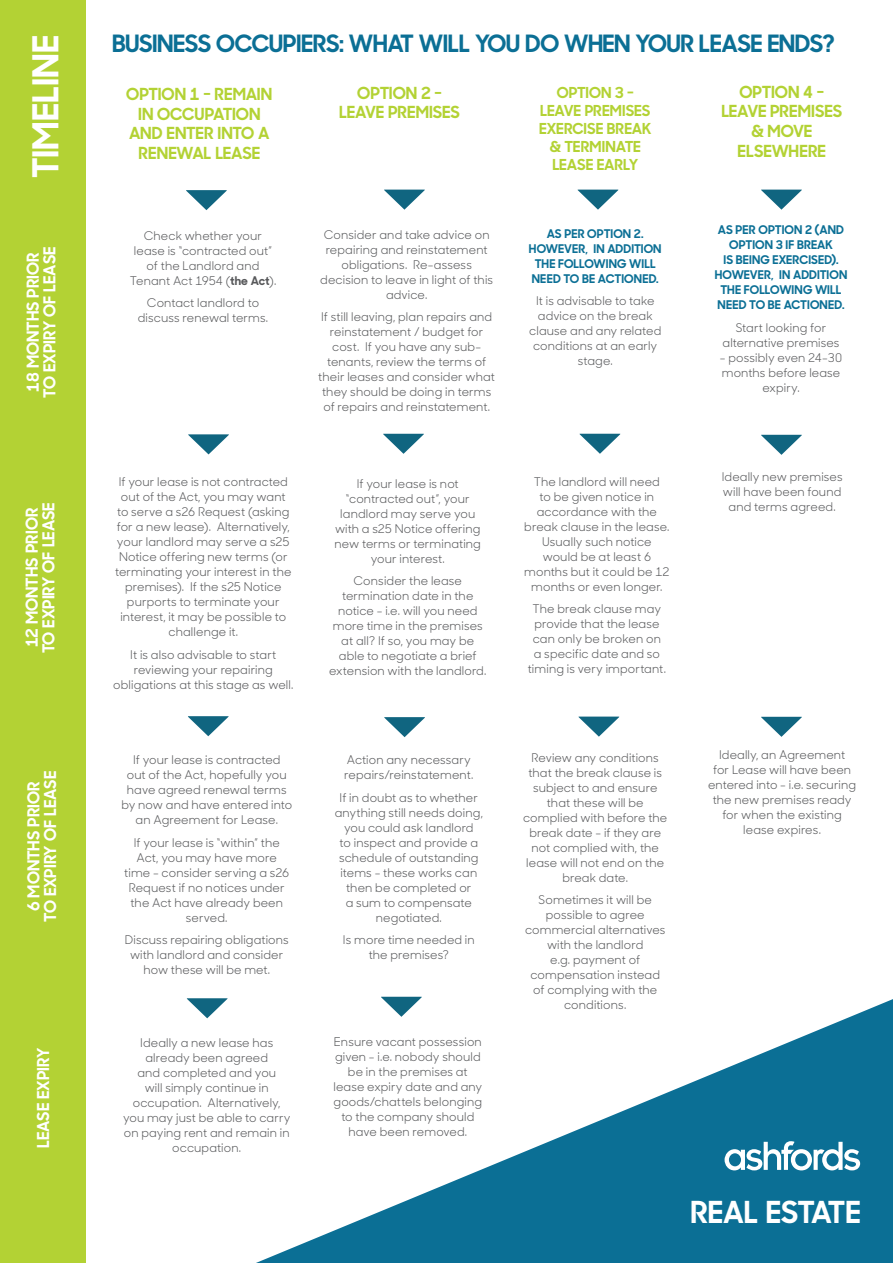
<style>
.page{position:relative;width:893px;height:1263px;background:#fff}
.page>*{position:absolute;margin:0;border:0;box-sizing:border-box;transform-origin:0 0}
.t1{font:700 35.7px "Sharp Sans No 1";color:#fff}
.t2{font:700 30.3px "Sharp Sans No 1";color:#fff}
.t3{font:700 23.85px "Sharp Sans No 1";letter-spacing:-.02em;color:#0b6f95}
.Staff_Info_9pt_Grey{font:700 16.65px/19.6px "Sharp Sans No 1";letter-spacing:-.005em;color:#b3d234;text-align:center}
.t4{font:700 16.5px "Sharp Sans No 1";color:#fff}
.Staff_Info_9pt_Grey-2{font:700 15.15px/18.1px "Sharp Sans No 1";letter-spacing:-.005em;color:#b3d234;text-align:center}
.Staff_Info_9pt_Grey-3{font:12px/15px "Sharp Sans No 1";letter-spacing:.01em;color:#57585a;text-align:center}
.Staff_Info_9pt_Grey-4{font:700 12px/15px "Sharp Sans No 1";letter-spacing:.01em;color:#0b6f95;text-align:center}
.s1{font-weight:700}
</style>
<div class="page">
<div style="left:0;top:0;width:85px;height:1263px;background:#b3d234"></div>
<svg style="left:186px;top:190px;width:41px;height:20px"></svg>
<svg style="left:85px;top:956px;width:808px;height:307px"></svg>
<svg style="left:725px;top:1141px;width:135px;height:29px"></svg>
<svg style="left:188px;top:434px;width:41px;height:20px"></svg>
<svg style="left:384px;top:190px;width:41px;height:20px"></svg>
<svg style="left:578px;top:190px;width:40px;height:20px"></svg>
<svg style="left:761px;top:190px;width:41px;height:20px"></svg>
<svg style="left:188px;top:716px;width:41px;height:20px"></svg>
<svg style="left:187px;top:998px;width:40px;height:20px"></svg>
<svg style="left:383px;top:434px;width:41px;height:20px"></svg>
<svg style="left:384px;top:717px;width:41px;height:20px"></svg>
<svg style="left:381px;top:997px;width:41px;height:20px"></svg>
<svg style="left:580px;top:434px;width:40px;height:20px"></svg>
<svg style="left:579px;top:716px;width:40px;height:21px"></svg>
<svg style="left:761px;top:435px;width:41px;height:20px"></svg>
<svg style="left:761px;top:717px;width:41px;height:20px"></svg>
<p class="t1" style="left:19px;top:178px;width:145px;rotate:-90deg">TIMELINE</p>
<p class="t4" style="left:21px;top:392px;width:141px;rotate:-90deg">18 MONTHS PRIOR</p>
<p class="t4" style="left:37px;top:398px;width:152px;rotate:-90deg">TO EXPIRY OF LEASE</p>
<p class="t4" style="left:20px;top:647px;width:141px;rotate:-90deg">12 MONTHS PRIOR</p>
<p class="t4" style="left:36px;top:653px;width:152px;rotate:-90deg">TO EXPIRY OF LEASE</p>
<p class="t4" style="left:21px;top:911px;width:131px;rotate:-90deg">6 MONTHS PRIOR</p>
<p class="t4" style="left:38px;top:922px;width:152px;rotate:-90deg">TO EXPIRY OF LEASE</p>
<p class="t4" style="left:31px;top:1148px;width:102px;rotate:-90deg">LEASE EXPIRY</p>
<p class="t3" style="left:112px;top:25px;width:724px">BUSINESS OCCUPIERS: WHAT WILL YOU DO WHEN YOUR LEASE ENDS?</p>
<p class="Staff_Info_9pt_Grey" style="left:126px;top:83px;width:148px">OPTION 1 - REMAIN<br>IN OCCUPATION<br>AND ENTER INTO A<br>RENEWAL LEASE</p>
<p class="Staff_Info_9pt_Grey" style="left:339px;top:82px;width:122px">OPTION 2 -<br>LEAVE PREMISES</p>
<p class="Staff_Info_9pt_Grey-3" style="left:130px;top:227px;width:148px">Check whether your lease is “contracted out” of the Landlord and<br>Tenant Act 1954 (<span class="s1">the Act</span>).</p>
<p class="Staff_Info_9pt_Grey-3" style="left:138px;top:295px;width:132px">Contact landlord to discuss renewal terms.</p>
<p class="Staff_Info_9pt_Grey-3" style="left:115px;top:474px;width:178px">If your lease is not contracted out of the Act, you may want to serve a s26 Request (asking for a new lease). Alternatively, your landlord may serve a s25<br>Notice offering new terms (or terminating your interest in the premises). If the s25 Notice purports to terminate your interest, it may be possible to challenge it.</p>
<p class="Staff_Info_9pt_Grey-3" style="left:113px;top:646px;width:182px">It is also advisable to start reviewing your repairing obligations at this stage as well.</p>
<p class="Staff_Info_9pt_Grey-3" style="left:121px;top:752px;width:172px">If your lease is contracted<br>out of the Act, hopefully you have agreed renewal terms by now and have entered into an Agreement for Lease.</p>
<p class="Staff_Info_9pt_Grey-3" style="left:124px;top:834px;width:166px">If your lease is “within” the<br>Act, you may have more time - consider serving a s26<br>Request if no notices under the Act have already been served.</p>
<p class="Staff_Info_9pt_Grey-3" style="left:125px;top:932px;width:166px">Discuss repairing obligations with landlord and consider how these will be met.</p>
<p class="Staff_Info_9pt_Grey-3" style="left:123px;top:1035px;width:169px">Ideally a new lease has already been agreed<br>and completed and you<br>will simply continue in occupation. Alternatively, you may just be able to carry on paying rent and remain in occupation.</p>
<p class="Staff_Info_9pt_Grey-3" style="left:320px;top:227px;width:174px">Consider and take advice on repairing and reinstatement obligations. Re-assess decision to leave in light of this advice.</p>
<p class="Staff_Info_9pt_Grey-3" style="left:318px;top:309px;width:178px">If still leaving, plan repairs and reinstatement / budget for cost. If you have any sub&shy;tenants, review the terms of their leases and consider what they should be doing in terms of repairs and reinstatement.</p>
<p class="Staff_Info_9pt_Grey-3" style="left:335px;top:475px;width:148px">If your lease is not “contracted out”, your landlord may serve you with a s25 Notice offering new terms or terminating your interest.</p>
<p class="Staff_Info_9pt_Grey-3" style="left:329px;top:573px;width:159px">Consider the lease termination date in the notice - i.e. will you need more time in the premises at all? If so, you may be able to negotiate a brief extension with the landlord.</p>
<p class="Staff_Info_9pt_Grey-3" style="left:344px;top:752px;width:131px;text-align:left">Action any necessary repairs/reinstatement.</p>
<p class="Staff_Info_9pt_Grey-3" style="left:335px;top:789px;width:150px">If in doubt as to whether anything still needs doing, you could ask landlord<br>to inspect and provide a schedule of outstanding items - these works can then be completed or<br>a sum to compensate negotiated.</p>
<p class="Staff_Info_9pt_Grey-3" style="left:343px;top:932px;width:133px">Is more time needed in the premises?</p>
<p class="Staff_Info_9pt_Grey-3" style="left:333px;top:1033px;width:150px">Ensure vacant possession given - i.e. nobody should be in the premises at lease expiry date and any goods/chattels belonging to the company should have been removed.</p>
<p class="Staff_Info_9pt_Grey-2" style="left:539px;top:82px;width:114px">OPTION 3 -<br>LEAVE PREMISES<br>EXERCISE BREAK &amp; TERMINATE<br>LEASE EARLY</p>
<p class="Staff_Info_9pt_Grey-4" style="left:529px;top:225px;width:134px">AS PER OPTION 2.<br>HOWEVER, IN ADDITION<br>THE FOLLOWING WILL<br>NEED TO BE ACTIONED.</p>
<p class="Staff_Info_9pt_Grey-3" style="left:529px;top:293px;width:134px">It is advisable to take advice on the break clause and any related conditions at an early stage.</p>
<p class="Staff_Info_9pt_Grey-3" style="left:524px;top:473px;width:147px">The landlord will need<br>to be given notice in accordance with the break clause in the lease.<br>Usually such notice would be at least 6 months but it could be 12 months or even longer.</p>
<p class="Staff_Info_9pt_Grey-3" style="left:528px;top:601px;width:140px">The break clause may provide that the lease can only be broken on a specific date and so timing is very important.</p>
<p class="Staff_Info_9pt_Grey-3" style="left:523px;top:749px;width:146px">Review any conditions that the break clause is subject to and ensure that these will be complied with before the break date - if they are not complied with, the lease will not end on the break date.</p>
<p class="Staff_Info_9pt_Grey-3" style="left:525px;top:892px;width:142px">Sometimes it will be possible to agree commercial alternatives with the landlord<br>e.g. payment of compensation instead of complying with the conditions.</p>
<p class="Staff_Info_9pt_Grey" style="left:721px;top:81px;width:122px">OPTION 4 -<br>LEAVE PREMISES &amp; MOVE<br>ELSEWHERE</p>
<p class="Staff_Info_9pt_Grey-4" style="left:715px;top:222px;width:134px">AS PER OPTION 2 (AND<br>OPTION 3 IF BREAK<br>IS BEING EXERCISED).<br>HOWEVER, IN ADDITION<br>THE FOLLOWING WILL<br>NEED TO BE ACTIONED.</p>
<p class="Staff_Info_9pt_Grey-3" style="left:722px;top:319px;width:119px">Start looking for alternative premises</p>
<p class="Staff_Info_9pt_Grey-3" style="left:720px;top:349px;width:124px">- possibly even 24-30 months before lease expiry.</p>
<p class="Staff_Info_9pt_Grey-3" style="left:722px;top:469px;width:122px">Ideally new premises will have been found and terms agreed.</p>
<p class="Staff_Info_9pt_Grey-3" style="left:708px;top:747px;width:150px">Ideally, an Agreement<br>for Lease will have been entered into - i.e. securing the new premises ready for when the existing lease expires.</p>
<p class="t2" style="left:690px;top:1190px;width:172px">REAL ESTATE</p>
</div>
